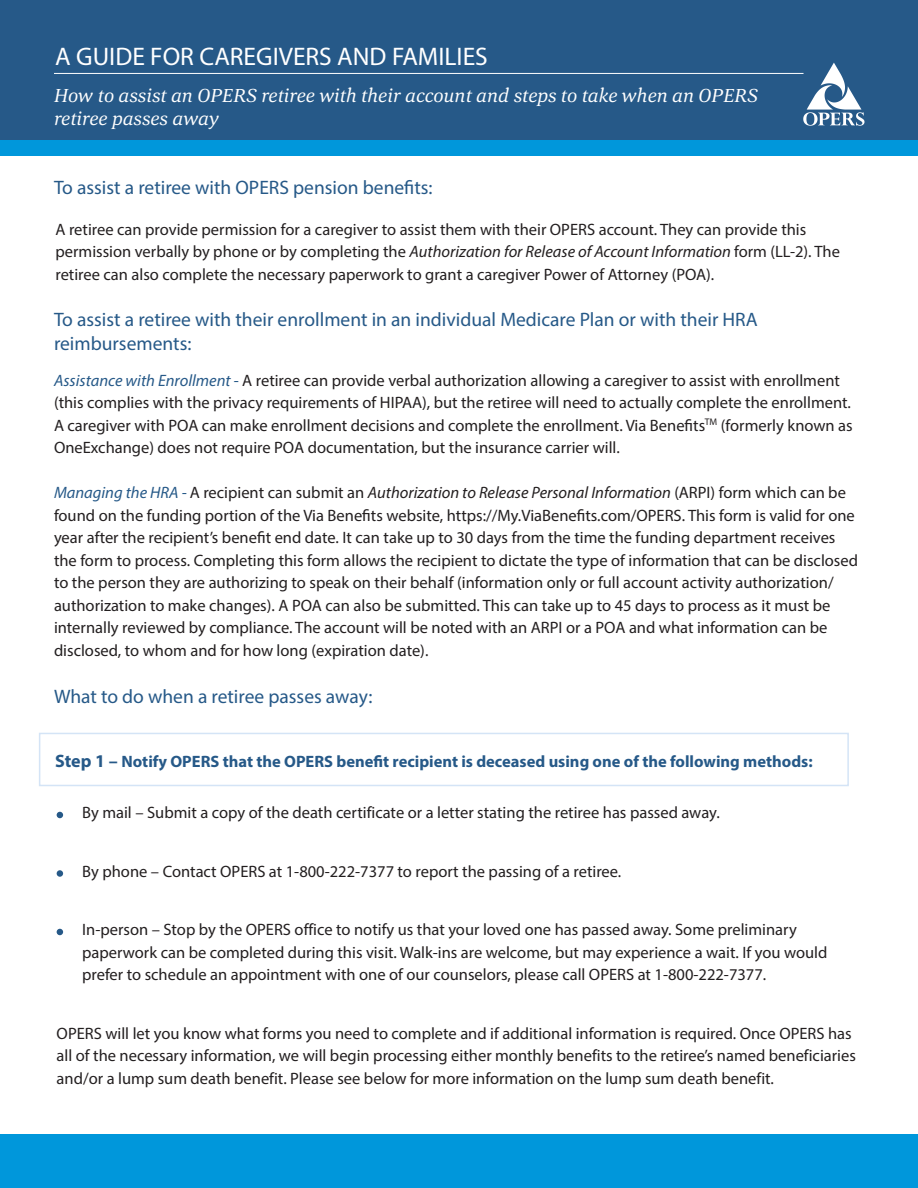
<style>
.page{position:relative;width:918px;height:1188px;background:#fff}
.page>*{position:absolute;margin:0;border:0;box-sizing:border-box;transform-origin:0 0}
.t1{font:25.5px "Myriad Pro";color:#fff}
.t2{font:19.5px "Myriad Pro";color:#265988}
.t3{font:italic 19.5px "Corda";color:#fff}
.t4{font:16.5px/22.5px "Myriad Pro";color:#231f20}
.t5{font:700 16.5px "Myriad Pro";color:#265988}
.s1{font-style:italic}
.s2{font-style:italic;color:#265988}
.s3{color:#265988}
.s4{font-size:18px}
</style>
<div class="page">
<div style="left:39px;top:733px;width:810px;height:53px;border:2px solid #d4e4f6"></div>
<div style="left:0;top:0;width:918px;height:142px;background:#265988"></div>
<div style="left:0;top:140px;width:918px;height:16px;background:#0097db"></div>
<div style="left:0;top:1134px;width:918px;height:54px;background:#0097db"></div>
<svg style="left:803px;top:63px;width:62px;height:63px"></svg>
<svg style="left:57px;top:812px;width:6px;height:6px"></svg>
<div style="left:57px;top:870px;width:6px;height:7px;background:#265988;border-radius:50%"></div>
<svg style="left:57px;top:929px;width:6px;height:6px"></svg>
<hr style="left:54px;top:73px;width:750px;height:1px;background:#fff">
<p class="t1" style="left:55px;top:41px;width:434px">A GUIDE FOR CAREGIVERS AND FAMILIES</p>
<p class="t3" style="left:54px;top:83px;width:706px">How to assist an OPERS retiree with their account and steps to take when an OPERS</p>
<p class="t3" style="left:54px;top:105px;width:167px">retiree passes away</p>
<p class="t2" style="left:54px;top:175px;width:380px">To assist a retiree with OPERS pension benefits:</p>
<p class="t4" style="left:56px;top:218px;width:786px">A retiree can provide permission for a caregiver to assist them with their OPERS account. They can provide this permission verbally by phone or by completing the <span class="s1">Authorization for Release of Account Information</span> form (LL-2). The retiree can also complete the necessary paperwork to grant a caregiver Power of Attorney (POA).</p>
<p class="t2" style="left:54px;top:308px;width:705px">To assist a retiree with their enrollment in an individual Medicare Plan or with their HRA</p>
<p class="t2" style="left:54px;top:331px;width:139px">reimbursements:</p>
<p class="t4" style="left:54px;top:369px;width:800px"><span class="s2">Assistance with Enrollment</span> <span class="s3">-</span> A retiree can provide verbal authorization allowing a caregiver to assist with enrollment (this complies with the privacy requirements of HIPAA), but the retiree will need to actually complete the enrollment.<br>A caregiver with POA can make enrollment decisions and complete the enrollment. Via Benefits<sup>TM</sup> (formerly known as OneExchange) does not require POA documentation, but the insurance carrier will.</p>
<p class="t4" style="left:54px;top:481px;width:806px"><span class="s2">Managing the HRA -</span> A recipient can submit an <span class="s1">Authorization to Release Personal Information</span> (ARPI) form which can be found on the funding portion of the Via Benefits website, https://My.ViaBenefits.com/OPERS. This form is valid for one year after the recipient’s benefit end date. It can take up to 30 days from the time the funding department receives the form to process. Completing this form allows the recipient to dictate the type of information that can be disclosed to the person they are authorizing to speak on their behalf (information only or full account activity authorization/ authorization to make changes). A POA can also be submitted. This can take up to 45 days to process as it must be internally reviewed by compliance. The account will be noted with an ARPI or a POA and what information can be disclosed, to whom and for how long (expiration date).</p>
<p class="t2" style="left:54px;top:685px;width:320px">What to do when a retiree passes away:</p>
<p class="t5" style="left:55px;top:751px;width:759px"><span class="s4">Step 1 –</span> Notify OPERS that the OPERS benefit recipient is deceased using one of the following methods:</p>
<p class="t4" style="left:82px;top:801px;width:639px">By mail – Submit a copy of the death certificate or a letter stating the retiree has passed away.</p>
<p class="t4" style="left:82px;top:860px;width:541px">By phone – Contact OPERS at 1-800-222-7377 to report the passing of a retiree.</p>
<p class="t4" style="left:82px;top:918px;width:747px">In-person – Stop by the OPERS office to notify us that your loved one has passed away. Some preliminary paperwork can be completed during this visit. Walk-ins are welcome, but may experience a wait. If you would prefer to schedule an appointment with one of our counselors, please call OPERS at 1-800-222-7377.</p>
<p class="t4" style="left:57px;top:1022px;width:801px">OPERS will let you know what forms you need to complete and if additional information is required. Once OPERS has all of the necessary information, we will begin processing either monthly benefits to the retiree’s named beneficiaries and/or a lump sum death benefit. Please see below for more information on the lump sum death benefit.</p>
</div>
